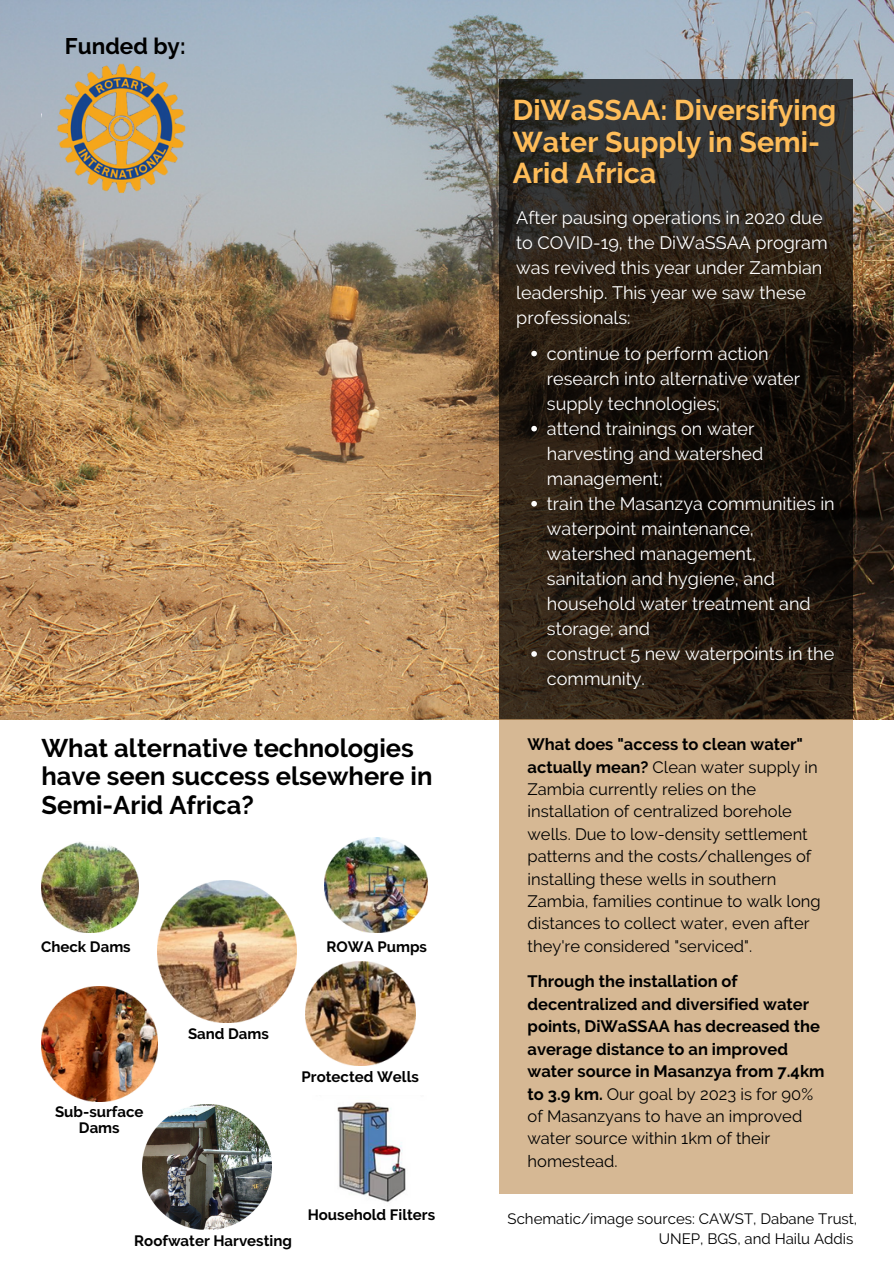
<style>
.page{position:relative;width:894px;height:1264px;background:#fff}
.page>*{position:absolute;margin:0;border:0;box-sizing:border-box;transform-origin:0 0}
.t1{font:700 28.5px "Raleway";color:#ffbd59}
.t2{font:700 25.5px/28.2px "Raleway";color:#000}
.t3{font:700 22.5px "Raleway";color:#000}
.t4{font:18px/25px "Raleway";color:#fff}
.t5{font:16.5px/22.4px "Raleway";color:#000}
.t6{font:700 16.5px/22.4px "Raleway";color:#000}
.t7{font:700 15px "Raleway";color:#000}
.t8{font:15px "Raleway";color:#000}
.s1{font-weight:700}
.s2{font-weight:400}
</style>
<div class="page">
<img style="left:0;top:0;width:893px;height:719px">
<svg style="left:499px;top:79px;width:354px;height:640px;background:#261e16"></svg>
<svg style="left:531px;top:351px;width:5px;height:5px"></svg>
<svg style="left:531px;top:426px;width:5px;height:5px"></svg>
<svg style="left:531px;top:501px;width:5px;height:5px"></svg>
<svg style="left:531px;top:651px;width:5px;height:5px"></svg>
<div style="left:499px;top:719px;width:354px;height:474px;background:#d6b894"></div>
<img style="left:41px;top:40px;width:166px;height:161px">
<img style="left:41px;top:842px;width:97px;height:90px">
<img style="left:157px;top:880px;width:140px;height:142px">
<img style="left:324px;top:837px;width:103px;height:95px">
<img style="left:337px;top:1102px;width:69px;height:101px">
<img style="left:305px;top:961px;width:110px;height:104px">
<img style="left:142px;top:1104px;width:129px;height:125px">
<img style="left:41px;top:986px;width:116px;height:115px">
<p class="t3" style="left:65px;top:33px;width:122px">Funded by:</p>
<p class="t2" style="left:41px;top:734px;width:392px">What alternative technologies have seen success elsewhere in<br>Semi-Arid Africa?</p>
<p class="t7" style="left:41px;top:937px;width:91px">Check Dams</p>
<p class="t7" style="left:55px;top:1102px;width:90px">Sub-surface</p>
<p class="t7" style="left:79px;top:1118px;width:42px">Dams</p>
<p class="t7" style="left:188px;top:1024px;width:82px">Sand Dams</p>
<p class="t7" style="left:326px;top:937px;width:102px">ROWA Pumps</p>
<p class="t7" style="left:301px;top:1068px;width:119px">Protected Wells</p>
<p class="t7" style="left:134px;top:1231px;width:159px">Roofwater Harvesting</p>
<p class="t7" style="left:307px;top:1205px;width:129px">Household Filters</p>
<p class="t1" style="left:512px;top:93px;width:324px">DiWaSSAA: Diversifying</p>
<p class="t1" style="left:512px;top:125px;width:308px">Water Supply in Semi-</p>
<p class="t1" style="left:512px;top:156px;width:145px">Arid Africa</p>
<p class="t4" style="left:516px;top:205px;width:313px">After pausing operations in 2020 due to COVID-19, the DiWaSSAA program was revived this year under Zambian leadership. This year we saw these professionals:</p>
<p class="t4" style="left:546px;top:340px;width:255px">continue to perform action research into alternative water supply technologies;</p>
<p class="t4" style="left:546px;top:416px;width:218px">attend trainings on water harvesting and watershed management;</p>
<p class="t4" style="left:546px;top:491px;width:289px">train the Masanzya communities in waterpoint maintenance, watershed management, sanitation and hygiene, and household water treatment and storage; and</p>
<p class="t4" style="left:546px;top:641px;width:289px">construct 5 new waterpoints in the community.</p>
<p class="t5" style="left:527px;top:733px;width:294px"><span class="s1">What does "access to clean water" actually mean?</span> Clean water supply in Zambia currently relies on the installation of centralized borehole wells. Due to low-density settlement patterns and the costs/challenges of installing these wells in southern Zambia, families continue to walk long distances to collect water, even after they're considered "serviced".</p>
<p class="t6" style="left:527px;top:970px;width:298px">Through the installation of decentralized and diversified water points, DiWaSSAA has decreased the average distance to an improved water source in Masanzya from 7.4km to 3.9 km. <span class="s2">Our goal by 2023 is for 90% of Masanzyans to have an improved water source within 1km of their homestead.</span></p>
<p class="t8" style="left:507px;top:1209px;width:351px">Schematic/image sources: CAWST, Dabane Trust,</p>
<p class="t8" style="left:658px;top:1229px;width:196px">UNEP, BGS, and Hailu Addis</p>
</div>
